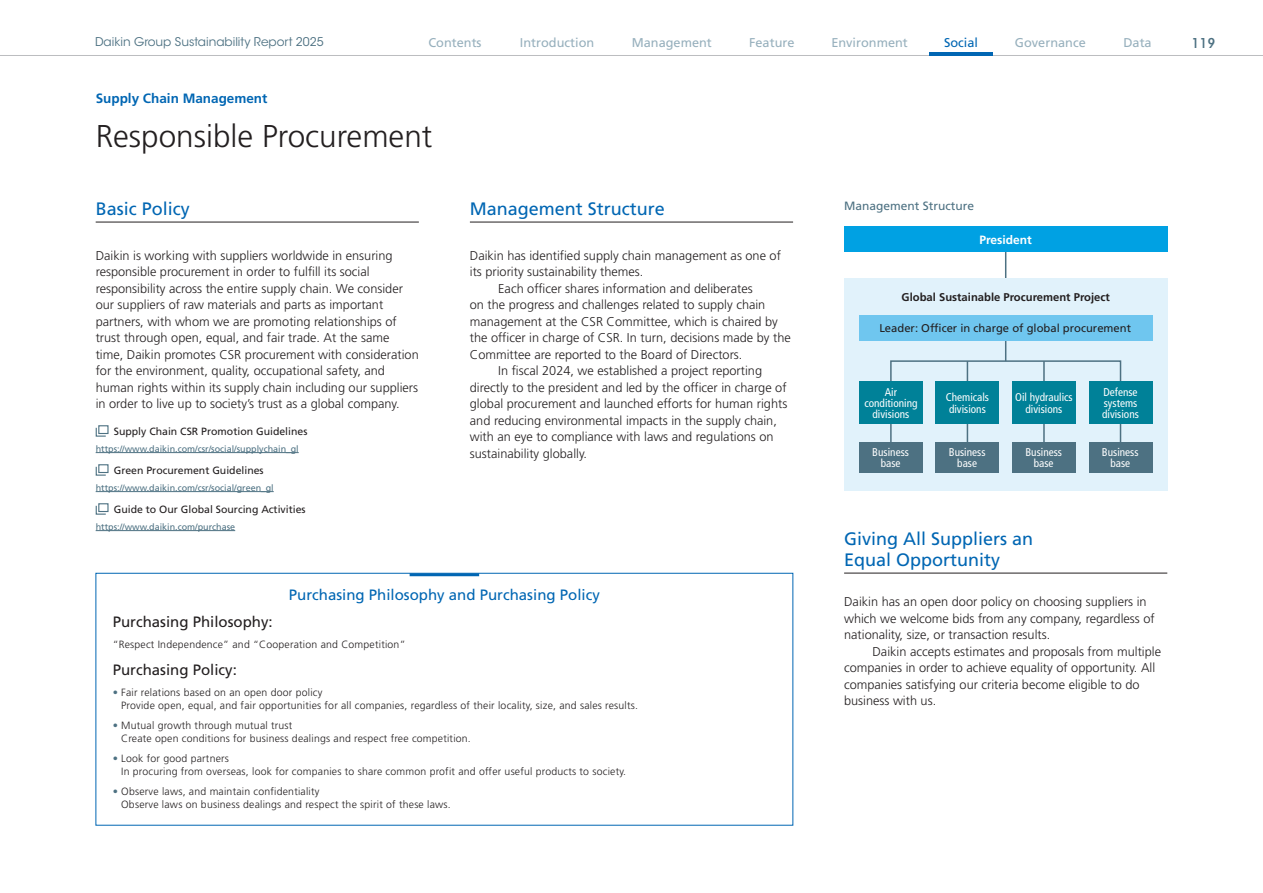
<style>
.page{position:relative;width:1263px;height:893px;background:#fff}
.page>*{position:absolute;margin:0;border:0;box-sizing:border-box;transform-origin:0 0}
.t1{font:300 31.5px "Frutiger LT Std";color:#231f20}
.t2{font:18px/21px "Frutiger LT Std";color:#0166b3}
.t3{font:15px "Frutiger LT Std";color:#0166b3}
.t4{font:15px "Frutiger LT Std";color:#231f20}
.t5{font:700 13.5px "Frutiger LT Std";color:#0166b3}
.t6{font:600 condensed 13.5px "ITC Avant Garde Std";color:#4d7182}
.t7{font:300 12.75px/16.5px "Frutiger LT Std";color:#231f20}
.t8{font:12.75px "Frutiger LT Std";color:#97b0bd}
.t9{font:12.75px "Frutiger LT Std";color:#0166b3}
.t10{font:12px "ITC Avant Garde Std";color:#4d7182}
.t11{font:12px "Frutiger LT Std";color:#4d7182}
.t12{font:700 12px "Frutiger LT Std";color:#fff}
.t13{font:condensed 11.25px/11.2px "Frutiger LT Std";color:#fff;text-align:center}
.t14{font:11.25px "Frutiger LT Std";color:#231f20}
.t15{font:700 11.25px "Frutiger LT Std";color:#231f20}
.t16{font:300 10.5px/13.5px "Frutiger LT Std";letter-spacing:.02em;color:#231f20}
.t17{font:10.5px "Frutiger LT Std";color:#231f20}
.t18{font:9px "Frutiger LT Std";color:#4d7182}
.s1{color:#4d7182}
</style>
<div class="page">
<hr style="left:0;top:55px;width:1263px;height:1px;background:#bcbdc0">
<hr style="left:929px;top:52px;width:64px;height:3px;background:#0166b3">
<hr style="left:844px;top:573px;width:323px;height:1px;background:#231f20">
<hr style="left:96px;top:222px;width:323px;height:1px;background:#231f20">
<hr style="left:96px;top:452px;width:203px;height:1px;background:#4d7182">
<hr style="left:96px;top:491px;width:178px;height:1px;background:#4d7182">
<hr style="left:96px;top:530px;width:139px;height:1px;background:#4d7182">
<svg style="left:95px;top:427px;width:12px;height:10px"></svg>
<div style="left:98px;top:425px;width:11px;height:9px;border:1px solid #4d7182"></div>
<svg style="left:95px;top:466px;width:12px;height:10px"></svg>
<div style="left:98px;top:464px;width:11px;height:9px;border:1px solid #4d7182"></div>
<svg style="left:95px;top:505px;width:12px;height:10px"></svg>
<div style="left:98px;top:503px;width:11px;height:9px;border:1px solid #4d7182"></div>
<hr style="left:470px;top:222px;width:323px;height:1px;background:#231f20">
<hr style="left:1005px;top:238px;width:1px;height:46px;background:#4d7182">
<div style="left:844px;top:278px;width:323px;height:212px;background:#e1f2fb"></div>
<div style="left:844px;top:227px;width:323px;height:25px;background:#00a1e3"></div>
<div style="left:890px;top:360px;width:231px;height:90px;border:2px solid #4d7182"></div>
<div style="left:859px;top:381px;width:64px;height:43px;background:#008198"></div>
<div style="left:859px;top:442px;width:64px;height:30px;background:#4d7182"></div>
<hr style="left:967px;top:361px;width:1px;height:88px;background:#4d7182">
<hr style="left:1005px;top:328px;width:1px;height:33px;background:#4d7182">
<div style="left:935px;top:381px;width:64px;height:43px;background:#008198"></div>
<div style="left:935px;top:442px;width:64px;height:30px;background:#4d7182"></div>
<hr style="left:1043px;top:361px;width:2px;height:88px;background:#4d7182">
<div style="left:1012px;top:381px;width:64px;height:43px;background:#008198"></div>
<div style="left:1089px;top:381px;width:63px;height:43px;background:#008198"></div>
<div style="left:1089px;top:442px;width:63px;height:30px;background:#4d7182"></div>
<div style="left:859px;top:315px;width:293px;height:26px;background:#6fc6ef"></div>
<div style="left:1012px;top:442px;width:64px;height:30px;background:#4d7182"></div>
<div style="left:96px;top:573px;width:697px;height:252px;border:1px solid #0166b3"></div>
<hr style="left:410px;top:573px;width:69px;height:3px;background:#0166b3">
<p class="t10" style="left:95px;top:34px;width:230px">Daikin Group Sustainability Report 2025</p>
<p class="t8" style="left:428px;top:35px;width:55px">Contents</p>
<p class="t8" style="left:520px;top:35px;width:76px">Introduction</p>
<p class="t8" style="left:632px;top:35px;width:82px">Management</p>
<p class="t8" style="left:749px;top:35px;width:47px">Feature</p>
<p class="t8" style="left:831px;top:35px;width:78px">Environment</p>
<p class="t9" style="left:944px;top:35px;width:36px">Social</p>
<p class="t8" style="left:1015px;top:35px;width:72px">Governance</p>
<p class="t8" style="left:1123px;top:35px;width:30px">Data</p>
<p class="t6" style="left:1192px;top:34px;width:25px">119</p>
<p class="t5" style="left:96px;top:90px;width:173px">Supply Chain Management</p>
<h1 class="t1" style="left:96px;top:119px;width:338px">Responsible Procurement</h1>
<h2 class="t2" style="left:96px;top:198px;width:96px">Basic Policy</h2>
<p class="t7" style="left:96px;top:247px;width:325px">Daikin is working with suppliers worldwide in ensuring responsible procurement in order to fulfill its social responsibility across the entire supply chain. We consider our suppliers of raw materials and parts as important partners, with whom we are promoting relationships of trust through open, equal, and fair trade. At the same time, Daikin promotes CSR procurement with consideration for the environment, quality, occupational safety, and human rights within its supply chain including our suppliers in order to live up to society’s trust as a global company.</p>
<p class="t17" style="left:114px;top:425px;width:195px">Supply Chain CSR Promotion Guidelines</p>
<p class="t18" style="left:96px;top:443px;width:205px">https://www.daikin.com/csr/social/supplychain_gl</p>
<p class="t17" style="left:114px;top:464px;width:151px">Green Procurement Guidelines</p>
<p class="t18" style="left:96px;top:482px;width:180px">https://www.daikin.com/csr/social/green_gl</p>
<p class="t17" style="left:114px;top:503px;width:193px">Guide to Our Global Sourcing Activities</p>
<p class="t18" style="left:96px;top:521px;width:141px">https://www.daikin.com/purchase</p>
<h2 class="t2" style="left:470px;top:198px;width:197px">Management Structure</h2>
<p class="t7" style="left:470px;top:247px;width:313px">Daikin has identified supply chain management as one of</p>
<p class="t7" style="left:470px;top:264px;width:175px">its priority sustainability themes.</p>
<p class="t7" style="left:498px;top:280px;width:256px">Each officer shares information and deliberates</p>
<p class="t7" style="left:470px;top:297px;width:297px">on the progress and challenges related to supply chain</p>
<p class="t7" style="left:470px;top:313px;width:309px">management at the CSR Committee, which is chaired by</p>
<p class="t7" style="left:470px;top:330px;width:322px">the officer in charge of CSR. In turn, decisions made by the</p>
<p class="t7" style="left:470px;top:346px;width:274px">Committee are reported to the Board of Directors.</p>
<p class="t7" style="left:498px;top:363px;width:265px">In fiscal 2024, we established a project reporting</p>
<p class="t7" style="left:470px;top:379px;width:318px">directly to the president and led by the officer in charge of</p>
<p class="t7" style="left:470px;top:396px;width:319px">global procurement and launched efforts for human rights</p>
<p class="t7" style="left:470px;top:412px;width:309px">and reducing environmental impacts in the supply chain,</p>
<p class="t7" style="left:470px;top:429px;width:305px">with an eye to compliance with laws and regulations on</p>
<p class="t7" style="left:470px;top:445px;width:119px">sustainability globally.</p>
<p class="t3" style="left:289px;top:586px;width:312px">Purchasing Philosophy and Purchasing Policy</p>
<p class="t4" style="left:113px;top:613px;width:162px">Purchasing Philosophy:</p>
<p class="t16" style="left:113px;top:638px;width:294px">“Respect Independence” and “Cooperation and Competition”</p>
<p class="t4" style="left:113px;top:661px;width:126px">Purchasing Policy:</p>
<p class="t16" style="left:121px;top:686px;width:518px;text-indent:-9px"><span class="s1">•</span> Fair relations based on an open door policy<br>Provide open, equal, and fair opportunities for all companies, regardless of their locality, size, and sales results.</p>
<p class="t16" style="left:121px;top:719px;width:351px;text-indent:-9px"><span class="s1">•</span> Mutual growth through mutual trust<br>Create open conditions for business dealings and respect free competition.</p>
<p class="t16" style="left:121px;top:752px;width:506px;text-indent:-9px"><span class="s1">•</span> Look for good partners<br>In procuring from overseas, look for companies to share common profit and offer useful products to society.</p>
<p class="t16" style="left:121px;top:785px;width:331px;text-indent:-9px"><span class="s1">•</span> Observe laws, and maintain confidentiality<br>Observe laws on business dealings and respect the spirit of these laws.</p>
<p class="t11" style="left:844px;top:199px;width:132px">Management Structure</p>
<p class="t12" style="left:979px;top:233px;width:54px">President</p>
<p class="t15" style="left:901px;top:290px;width:210px">Global Sustainable Procurement Project</p>
<p class="t14" style="left:879px;top:322px;width:253px">Leader: Officer in charge of global procurement</p>
<p class="t13" style="left:864px;top:386px;width:55px">Air conditioning divisions</p>
<p class="t13" style="left:946px;top:392px;width:45px;text-align:left">Chemicals divisions</p>
<p class="t13" style="left:1015px;top:392px;width:59px">Oil hydraulics divisions</p>
<p class="t13" style="left:1102px;top:386px;width:38px;text-align:left">Defense systems divisions</p>
<p class="t13" style="left:872px;top:446px;width:38px">Business base</p>
<p class="t13" style="left:949px;top:446px;width:38px">Business base</p>
<p class="t13" style="left:1025px;top:446px;width:38px">Business base</p>
<p class="t13" style="left:1102px;top:446px;width:38px">Business base</p>
<h2 class="t2" style="left:844px;top:528px;width:191px">Giving All Suppliers an<br>Equal Opportunity</h2>
<p class="t7" style="left:844px;top:594px;width:312px">Daikin has an open door policy on choosing suppliers in which we welcome bids from any company, regardless of nationality, size, or transaction results.</p>
<p class="t7" style="left:844px;top:643px;width:318px;text-indent:28px">Daikin accepts estimates and proposals from multiple companies in order to achieve equality of opportunity. All companies satisfying our criteria become eligible to do business with us.</p>
</div>
